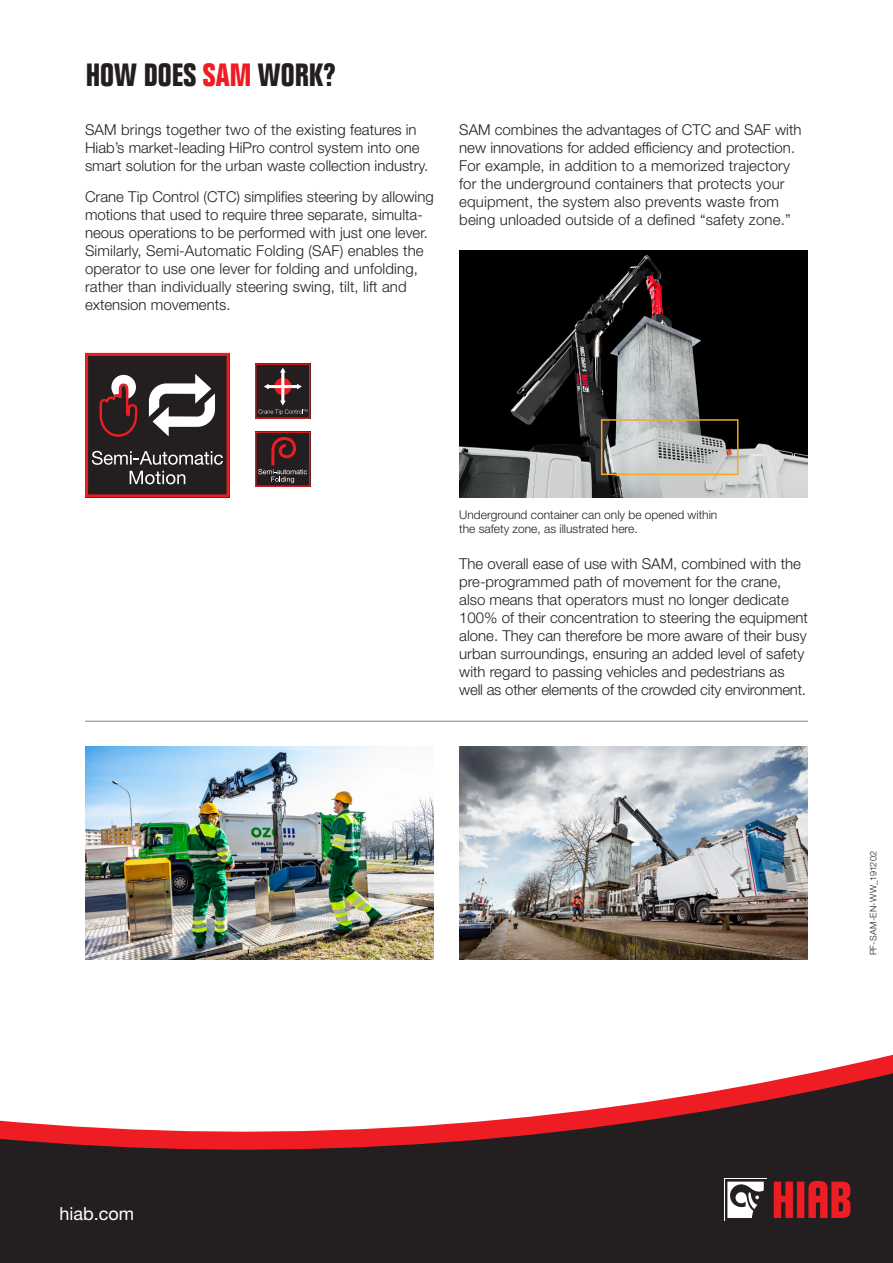
<style>
.page{position:relative;width:893px;height:1263px;background:#fff}
.page>*{position:absolute;margin:0;border:0;box-sizing:border-box;transform-origin:0 0}
.t1{font:700 condensed 31.5px "Folio Std";color:#231f20}
.t2{font:18px "Helvetica Neue LT Std";color:#fff}
.t3{font:300 15px/18px "Helvetica Neue LT Std";color:#231f20}
.t4{font:300 12px/14.4px "Helvetica Neue LT Std";color:#231f20}
.t5{font:300 9px "Helvetica Neue LT Std";letter-spacing:.02em;color:#231f20}
.s1{color:#ee1d23}
</style>
<div class="page">
<div style="left:0;top:1150px;width:893px;height:113px;background:#231f20"></div>
<img style="left:459px;top:251px;width:349px;height:246px">
<img style="left:459px;top:746px;width:349px;height:214px">
<img style="left:85px;top:746px;width:349px;height:214px">
<hr style="left:85px;top:721px;width:723px;height:1px;background:#808285">
<svg style="left:255px;top:363px;width:55px;height:56px;background:#4f3133"></svg>
<svg style="left:255px;top:431px;width:55px;height:56px;background:#4c2729"></svg>
<div style="left:601px;top:419px;width:137px;height:56px;border:2px solid #f6a821"></div>
<svg style="left:0;top:1054px;width:893px;height:96px"></svg>
<svg style="left:774px;top:1181px;width:76px;height:37px;background:#b31d22"></svg>
<svg style="left:724px;top:1178px;width:43px;height:43px"></svg>
<div style="left:725px;top:1179px;width:41px;height:41px;background:#231f20"></div>
<svg style="left:727px;top:1181px;width:37px;height:37px"></svg>
<svg style="left:85px;top:353px;width:145px;height:144px;background:#533d3f"></svg>
<h1 class="t1" style="left:86px;top:58px;width:252px">HOW DOES <span class="s1">SAM</span> WORK?</h1>
<p class="t3" style="left:85px;top:121px;width:345px">SAM brings together two of the existing features in<br>Hiab’s market-leading HiPro control system into one smart solution for the urban waste collection industry.</p>
<p class="t3" style="left:85px;top:187px;width:350px">Crane Tip Control (CTC) simplifies steering by allowing motions that used to require three separate, simulta&shy;neous operations to be performed with just one lever.<br>Similarly, Semi-Automatic Folding (SAF) enables the operator to use one lever for folding and unfolding, rather than individually steering swing, tilt, lift and extension movements.</p>
<p class="t3" style="left:459px;top:121px;width:344px">SAM combines the advantages of CTC and SAF with new innovations for added efficiency and protection.<br>For example, in addition to a memorized trajectory for the underground containers that protects your equipment, the system also prevents waste from being unloaded outside of a defined “safety zone.”</p>
<p class="t4" style="left:459px;top:507px;width:260px">Underground container can only be opened within the safety zone, as illustrated here.</p>
<p class="t3" style="left:459px;top:555px;width:350px">The overall ease of use with SAM, combined with the pre-programmed path of movement for the crane, also means that operators must no longer dedicate 100% of their concentration to steering the equipment alone. They can therefore be more aware of their busy urban surroundings, ensuring an added level of safety with regard to passing vehicles and pedestrians as well as other elements of the crowded city environment.</p>
<p class="t5" style="left:868px;top:955px;width:106px;rotate:-90deg">PF-SAM-EN-WW_191202</p>
<p class="t2" style="left:60px;top:1203px;width:76px">hiab.com</p>
</div>
